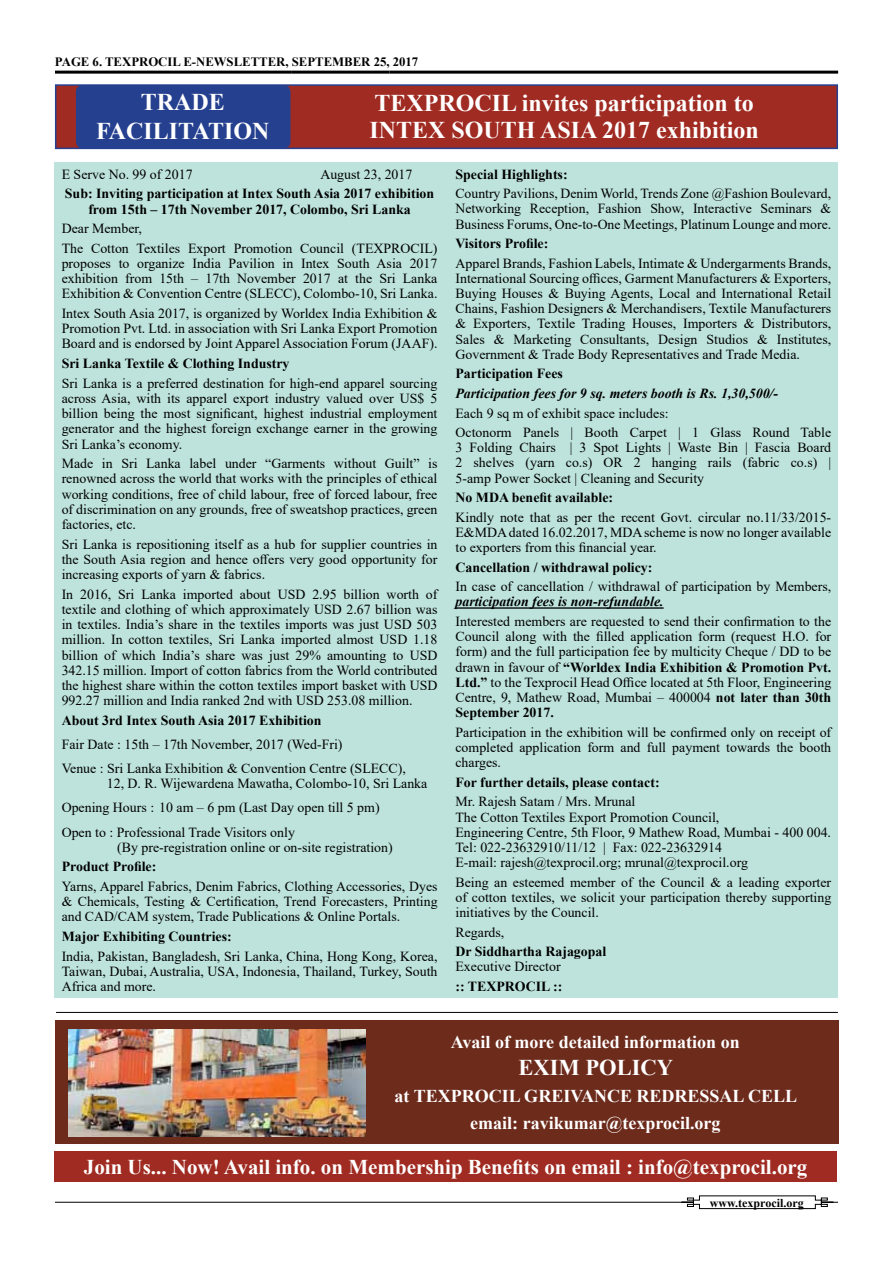
<style>
.page{position:relative;width:893px;height:1263px;background:#fff}
.page>*{position:absolute;margin:0;border:0;box-sizing:border-box;transform-origin:0 0}
.t1{font:700 24px/28.8px "Times New Roman";color:#fff;text-align:center}
.t2{font:700 22.5px "Times New Roman";color:#fff}
.t3{font:700 21px "Times New Roman";color:#fff}
.t4{font:700 18px/27px "Times New Roman";color:#fff;text-align:center}
.t5{font:13.8px/15.1px "Times New Roman";color:#000;text-align:justify}
.t6{font:700 13.8px/15.3px "Times New Roman";color:#000;text-align:center}
.t7{font:italic 700 13.8px "Times New Roman";color:#000}
.t8{font:700 12.75px "Times New Roman";color:#000}
.t9{font:700 12px "Times New Roman";color:#000}
.s1{font-weight:700}
</style>
<div class="page">
<hr style="left:55px;top:1202px;width:783px;height:1px;background:#000">
<svg style="left:681px;top:1195px;width:153px;height:14px"></svg>
<hr style="left:55px;top:71px;width:237px;height:3px;background:#000">
<hr style="left:292px;top:71px;width:98px;height:3px;background:#000">
<hr style="left:390px;top:71px;width:448px;height:3px;background:#000">
<div style="left:55px;top:84px;width:783px;height:65px;background:#a02b22;border:2px solid #25408f"></div>
<div style="left:76px;top:85px;width:214px;height:63px;background:#25408f;border-radius:7px"></div>
<div style="left:54px;top:1152px;width:783px;height:30px;background:#a02b22"></div>
<hr style="left:56px;top:1012px;width:782px;height:1px;background:#000">
<div style="left:55px;top:1020px;width:784px;height:124px;background:#6d2b1c"></div>
<img style="left:68px;top:1029px;width:297px;height:108px">
<div style="left:55px;top:162px;width:783px;height:836px;background:#bde3dc"></div>
<hr style="left:455px;top:607px;width:209px;height:2px;background:#000">
<p class="t8" style="left:55px;top:53px;width:365px">PAGE 6. TEXPROCIL E-NEWSLETTER, SEPTEMBER 25, 2017</p>
<h1 class="t1" style="left:96px;top:87px;width:175px">TRADE<br>FACILITATION</h1>
<h1 class="t1" style="left:370px;top:89px;width:391px;line-height:27px;text-align:left">TEXPROCIL invites participation to<br>INTEX SOUTH ASIA 2017 exhibition</h1>
<p class="t5" style="left:62px;top:166px;width:133px">E Serve No. 99 of 2017</p>
<p class="t5" style="left:320px;top:166px;width:94px">August 23, 2017</p>
<p class="t6" style="left:65px;top:186px;width:371px">Sub: Inviting participation at Intex South Asia 2017 exhibition from 15th – 17th November 2017, Colombo, Sri Lanka</p>
<p class="t5" style="left:62px;top:218px;width:377px;line-height:19.5px">Dear Member,<br>The Cotton Textiles Export Promotion Council (TEXPROCIL)</p>
<p class="t5" style="left:62px;top:255px;width:377px">proposes to organize India Pavilion in Intex South Asia 2017 exhibition from 15th – 17th November 2017 at the Sri Lanka Exhibition &amp; Convention Centre (SLECC), Colombo-10, Sri Lanka.</p>
<p class="t5" style="left:62px;top:305px;width:377px">Intex South Asia 2017, is organized by Worldex India Exhibition &amp; Promotion Pvt. Ltd. in association with Sri Lanka Export Promotion Board and is endorsed by Joint Apparel Association Forum (JAAF).</p>
<p class="t6" style="left:62px;top:355px;width:229px">Sri Lanka Textile &amp; Clothing Industry</p>
<p class="t5" style="left:62px;top:375px;width:377px">Sri Lanka is a preferred destination for high-end apparel sourcing across Asia, with its apparel export industry valued over US$ 5 billion being the most significant, highest industrial employment generator and the highest foreign exchange earner in the growing Sri Lanka’s economy.</p>
<p class="t5" style="left:62px;top:455px;width:377px">Made in Sri Lanka label under “Garments without Guilt” is renowned across the world that works with the principles of ethical working conditions, free of child labour, free of forced labour, free of discrimination on any grounds, free of sweatshop practices, green factories, etc.</p>
<p class="t5" style="left:62px;top:536px;width:377px">Sri Lanka is repositioning itself as a hub for supplier countries in the South Asia region and hence offers very good opportunity for increasing exports of yarn &amp; fabrics.</p>
<p class="t5" style="left:62px;top:586px;width:377px">In 2016, Sri Lanka imported about USD 2.95 billion worth of textile and clothing of which approximately USD 2.67 billion was in textiles. India’s share in the textiles imports was just USD 503 million. In cotton textiles, Sri Lanka imported almost USD 1.18 billion of which India’s share was just 29% amounting to USD 342.15 million. Import of cotton fabrics from the World contributed the highest share within the cotton textiles import basket with USD 992.27 million and India ranked 2nd with USD 253.08 million.</p>
<p class="t6" style="left:62px;top:712px;width:261px">About 3rd Intex South Asia 2017 Exhibition</p>
<p class="t5" style="left:62px;top:732px;width:346px;line-height:24.2px">Fair Date : 15th – 17th November, 2017 (Wed-Fri)<br>Venue : Sri Lanka Exhibition &amp; Convention Centre (SLECC),</p>
<p class="t5" style="left:62px;top:771px;width:367px;line-height:24.2px;text-align:left;text-indent:45px">12, D. R. Wijewardena Mawatha, Colombo-10, Sri Lanka<br>Opening Hours : 10 am – 6 pm (Last Day open till 5 pm)<br>Open to : Professional Trade Visitors only</p>
<p class="t5" style="left:117px;top:839px;width:277px">(By pre-registration online or on-site registration)</p>
<p class="t6" style="left:62px;top:859px;width:96px">Product Profile:</p>
<p class="t5" style="left:62px;top:878px;width:377px">Yarns, Apparel Fabrics, Denim Fabrics, Clothing Accessories, Dyes &amp; Chemicals, Testing &amp; Certification, Trend Forecasters, Printing and CAD/CAM system, Trade Publications &amp; Online Portals.</p>
<p class="t6" style="left:62px;top:928px;width:172px">Major Exhibiting Countries:</p>
<p class="t5" style="left:62px;top:948px;width:377px">India, Pakistan, Bangladesh, Sri Lanka, China, Hong Kong, Korea, Taiwan, Dubai, Australia, USA, Indonesia, Thailand, Turkey, South Africa and more.</p>
<p class="t6" style="left:455px;top:166px;width:114px">Special Highlights:</p>
<p class="t5" style="left:455px;top:185px;width:377px">Country Pavilions, Denim World, Trends Zone @Fashion Boulevard, Networking Reception, Fashion Show, Interactive Seminars &amp; Business Forums, One-to-One Meetings, Platinum Lounge and more.</p>
<p class="t6" style="left:455px;top:235px;width:94px">Visitors Profile:</p>
<p class="t5" style="left:455px;top:255px;width:377px">Apparel Brands, Fashion Labels, Intimate &amp; Undergarments Brands, International Sourcing offices, Garment Manufacturers &amp; Exporters, Buying Houses &amp; Buying Agents, Local and International Retail Chains, Fashion Designers &amp; Merchandisers, Textile Manufacturers &amp; Exporters, Textile Trading Houses, Importers &amp; Distributors, Sales &amp; Marketing Consultants, Design Studios &amp; Institutes, Government &amp; Trade Body Representatives and Trade Media.</p>
<p class="t6" style="left:455px;top:366px;width:109px">Participation Fees</p>
<p class="t7" style="left:455px;top:384px;width:324px">Participation fees for 9 sq. meters booth is Rs. 1,30,500/-</p>
<p class="t5" style="left:455px;top:403px;width:377px;line-height:19.5px">Each 9 sq m of exhibit space includes:<br>Octonorm Panels | Booth Carpet | 1 Glass Round Table</p>
<p class="t5" style="left:455px;top:440px;width:377px">3 Folding Chairs | 3 Spot Lights | Waste Bin | Fascia Board 2 shelves (yarn co.s) OR 2 hanging rails (fabric co.s) | 5-amp Power Socket | Cleaning and Security</p>
<p class="t6" style="left:455px;top:490px;width:159px">No MDA benefit available:</p>
<p class="t5" style="left:455px;top:509px;width:377px">Kindly note that as per the recent Govt. circular no.11/33/2015- E&amp;MDA dated 16.02.2017, MDA scheme is now no longer available to exporters from this financial year.</p>
<p class="t6" style="left:455px;top:559px;width:198px">Cancellation / withdrawal policy:</p>
<p class="t5" style="left:455px;top:579px;width:377px">In case of cancellation / withdrawal of participation by Members,</p>
<p class="t7" style="left:455px;top:592px;width:210px">participation fees is non-refundable.</p>
<p class="t5" style="left:455px;top:613px;width:377px">Interested members are requested to send their confirmation to the Council along with the filled application form (request H.O. for form) and the full participation fee by multicity Cheque / DD to be drawn in favour of <span class="s1">“Worldex India Exhibition &amp; Promotion Pvt.<br>Ltd.”</span> to the Texprocil Head Office located at 5th Floor, Engineering Centre, 9, Mathew Road, Mumbai – 400004 <span class="s1">not later than 30th September 2017.</span></p>
<p class="t5" style="left:455px;top:724px;width:377px">Participation in the exhibition will be confirmed only on receipt of completed application form and full payment towards the booth charges.</p>
<p class="t6" style="left:455px;top:774px;width:206px">For further details, please contact:</p>
<p class="t5" style="left:455px;top:794px;width:377px;text-align:left">Mr. Rajesh Satam / Mrs. Mrunal<br>The Cotton Textiles Export Promotion Council,<br>Engineering Centre, 5th Floor, 9 Mathew Road, Mumbai - 400 004.<br>Tel: 022-23632910/11/12 | Fax: 022-23632914<br>E-mail: rajesh@texprocil.org; mrunal@texprocil.org</p>
<p class="t5" style="left:455px;top:874px;width:377px">Being an esteemed member of the Council &amp; a leading exporter of cotton textiles, we solicit your participation thereby supporting initiatives by the Council.</p>
<p class="t5" style="left:455px;top:924px;width:50px">Regards,</p>
<p class="t6" style="left:455px;top:943px;width:152px">Dr Siddhartha Rajagopal</p>
<p class="t5" style="left:455px;top:959px;width:107px">Executive Director</p>
<p class="t6" style="left:455px;top:978px;width:108px">:: TEXPROCIL ::</p>
<h3 class="t4" style="left:451px;top:1028px;width:290px">Avail of more detailed information on</h3>
<h2 class="t2" style="left:519px;top:1051px;width:156px">EXIM POLICY</h2>
<h3 class="t4" style="left:395px;top:1082px;width:404px">at TEXPROCIL GREIVANCE REDRESSAL CELL email: ravikumar@texprocil.org</h3>
<h3 class="t3" style="left:84px;top:1152px;width:725px">Join Us... Now! Avail info. on Membership Benefits on email : info@texprocil.org</h3>
<p class="t9" style="left:710px;top:1194px;width:95px">www.texprocil.org</p>
</div>
